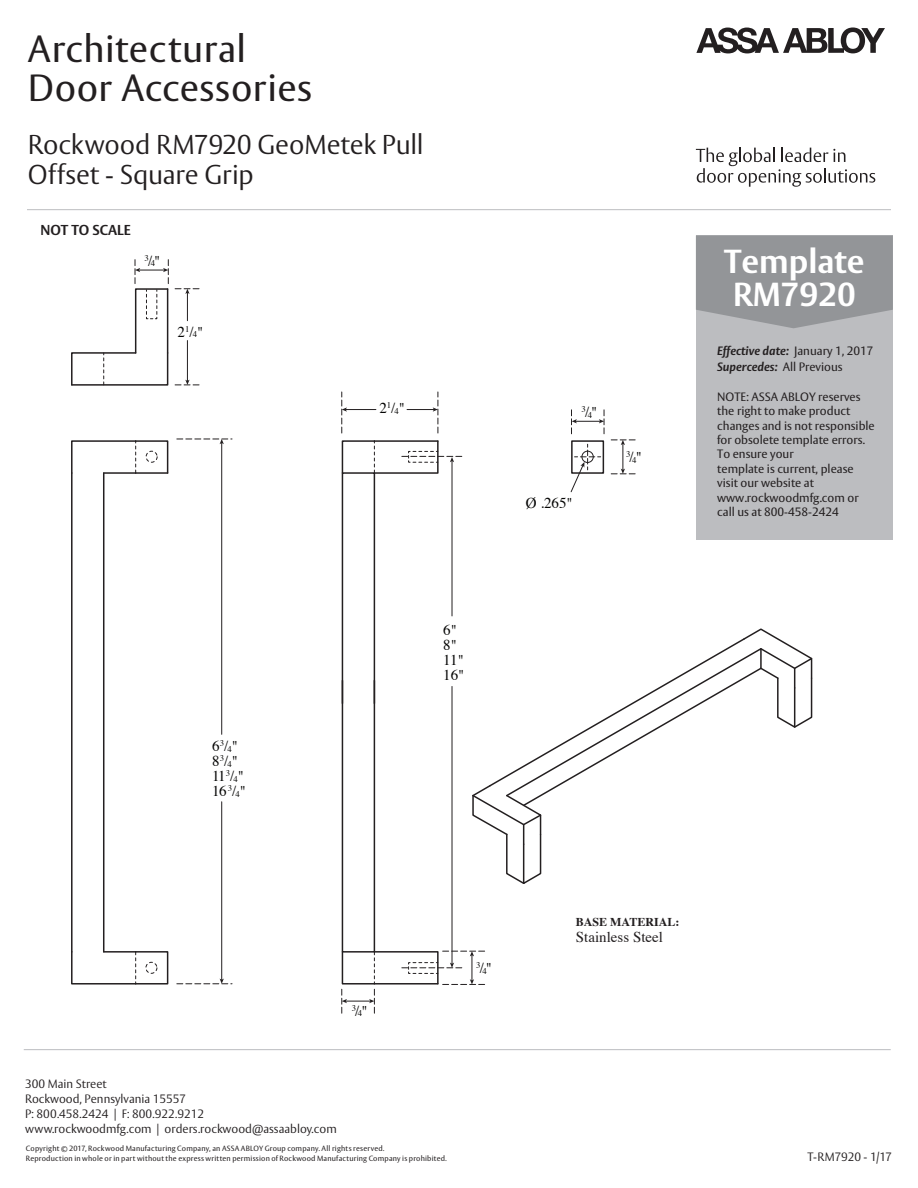
<style>
.page{position:relative;width:918px;height:1188px;background:#fff}
.page>*{position:absolute;margin:0;border:0;box-sizing:border-box;transform-origin:0 0}
.t1{font:37.5px/39px "ASSA Vesta";letter-spacing:.015em;color:#231f20}
.t2{font:700 33px/33px "ASSA Vesta";color:#fff}
.t3{font:300 27px/30px "ASSA Vesta";letter-spacing:-.01em;color:#231f20}
.t4{font:15px/15px "Times";letter-spacing:-.02em;color:#050504}
.t5{font:15px "Times";color:#231f20}
.t6{font:700 14.25px "ASSA Vesta";color:#231f20}
.t7{font:12px/14.4px "ASSA Vesta";color:#231f20}
.t8{font:300 12px/15px "ASSA Vesta";color:#231f20}
.t9{font:italic 700 12px/15.8px "ASSA Vesta";color:#231f20}
.t10{font:700 12px "Times";color:#231f20}
.t11{font:8.7px "Times";color:#050504}
.t12{font:7.5px/10.5px "ASSA Vesta";letter-spacing:.025em;color:#231f20}
.s1{font-size:15px}
.s2{font-size:8.7px}
.s3{font-weight:400;font-style:normal}
</style>
<div class="page">
<svg style="left:696px;top:27px;width:189px;height:26px"></svg>
<svg style="left:696px;top:148px;width:179px;height:39px"></svg>
<hr style="left:27px;top:209px;width:864px;height:1px;background:#bcbdc0">
<hr style="left:24px;top:1049px;width:867px;height:1px;background:#bcbdc0">
<div style="left:696px;top:235px;width:197px;height:305px;background:#bcbdc0"></div>
<svg style="left:696px;top:235px;width:197px;height:93px;background:#97999c"></svg>
<div style="left:342px;top:472px;width:33px;height:481px;border:2px solid #231f20"></div>
<div style="left:135px;top:951px;width:33px;height:34px;border:2px solid #231f20"></div>
<hr style="left:71px;top:473px;width:2px;height:479px;background:#231f20">
<hr style="left:103px;top:473px;width:1px;height:479px;background:#231f20">
<svg style="left:374px;top:680px;width:1px;height:23px"></svg>
<svg style="left:342px;top:680px;width:1px;height:23px"></svg>
<div style="left:571px;top:440px;width:33px;height:34px;border:2px solid #231f20"></div>
<svg style="left:472px;top:628px;width:341px;height:256px"></svg>
<svg style="left:71px;top:950px;width:66px;height:35px"></svg>
<svg style="left:71px;top:440px;width:98px;height:35px"></svg>
<div style="left:146px;top:451px;width:12px;height:12px;border:1px dashed #231f20;border-radius:50%"></div>
<div style="left:146px;top:962px;width:11px;height:12px;border:1px dashed #231f20;border-radius:50%"></div>
<hr style="left:345px;top:409px;width:31px;height:1px;background:#231f20">
<hr style="left:452px;top:686px;width:1px;height:278px;background:#231f20">
<hr style="left:452px;top:461px;width:1px;height:155px;background:#231f20">
<hr style="left:221px;top:802px;width:1px;height:178px;background:#231f20">
<hr style="left:221px;top:443px;width:1px;height:291px;background:#231f20">
<svg style="left:407px;top:392px;width:32px;height:41px"></svg>
<svg style="left:342px;top:392px;width:5px;height:41px"></svg>
<svg style="left:71px;top:259px;width:128px;height:127px"></svg>
<svg style="left:341px;top:440px;width:122px;height:35px"></svg>
<svg style="left:177px;top:979px;width:55px;height:6px"></svg>
<svg style="left:177px;top:439px;width:55px;height:5px"></svg>
<svg style="left:341px;top:950px;width:144px;height:64px"></svg>
<svg style="left:571px;top:409px;width:34px;height:25px"></svg>
<svg style="left:611px;top:440px;width:25px;height:35px"></svg>
<svg style="left:570px;top:444px;width:31px;height:48px"></svg>
<h1 class="t1" style="left:28px;top:31px;width:286px">Architectural<br>Door Accessories</h1>
<h3 class="t3" style="left:28px;top:130px;width:397px">Rockwood RM7920 GeoMetek Pull<br>Offset - Square Grip</h3>
<h3 class="t6" style="left:40px;top:222px;width:92px">NOT TO SCALE</h3>
<p class="t11" style="left:145px;top:252px;width:17px">3<span class="s1">/</span>4<span class="s1">"</span></p>
<h3 class="t4" style="left:178px;top:323px;width:27px">2<sup>1</sup>/<span class="s2">4</span>"</h3>
<h3 class="t4" style="left:379px;top:399px;width:27px">2<sup>1</sup>/<span class="s2">4</span>"</h3>
<h3 class="t4" style="left:212px;top:737px;width:35px">6<sup>3</sup>/<span class="s2">4</span>"<br>8<sup>3</sup>/<span class="s2">4</span>"<br>11<sup>3</sup>/<span class="s2">4</span>"<br>16<sup>3</sup>/<span class="s2">4</span>"</h3>
<h3 class="t4" style="left:443px;top:621px;width:23px">6"<br>8"<br>11"<br>16"</h3>
<p class="t11" style="left:582px;top:404px;width:17px">3<span class="s1">/</span>4<span class="s1">"</span></p>
<h3 class="t4" style="left:526px;top:494px;width:48px">Ø .265"</h3>
<p class="t11" style="left:626px;top:449px;width:17px">3<span class="s1">/</span>4<span class="s1">"</span></p>
<h2 class="t2" style="left:724px;top:246px;width:142px">Template<br>RM7920</h2>
<h3 class="t9" style="left:717px;top:343px;width:158px">Effective date: <span class="s3">January 1, 2017<br></span>Supercedes: <span class="s3">All Previous</span></h3>
<h3 class="t7" style="left:717px;top:390px;width:159px">NOTE: ASSA ABLOY reserves the right to make product changes and is not responsible for obsolete template errors.<br>To ensure your<br>template is current, please visit our website at www.rockwoodmfg.com or call us at 800-458-2424</h3>
<p class="t11" style="left:352px;top:1003px;width:17px">3<span class="s1">/</span>4<span class="s1">"</span></p>
<h3 class="t8" style="left:25px;top:1077px;width:313px">300 Main Street<br>Rockwood, Pennsylvania 15557<br>P: 800.458.2424 | F: 800.922.9212<br>www.rockwoodmfg.com | orders.rockwood@assaabloy.com</h3>
<p class="t12" style="left:26px;top:1143px;width:422px">Copyright © 2017, Rockwood Manufacturing Company, an ASSA ABLOY Group company. All rights reserved.<br>Reproduction in whole or in part without the express written permission of Rockwood Manufacturing Company is prohibited.</p>
<p class="t11" style="left:476px;top:960px;width:17px">3<span class="s1">/</span>4<span class="s1">"</span></p>
<h3 class="t10" style="left:576px;top:910px;width:105px">BASE MATERIAL:</h3>
<h3 class="t5" style="left:576px;top:923px;width:89px">Stainless Steel</h3>
<h3 class="t8" style="left:807px;top:1150px;width:86px">T-RM7920 - 1/17</h3>
</div>
